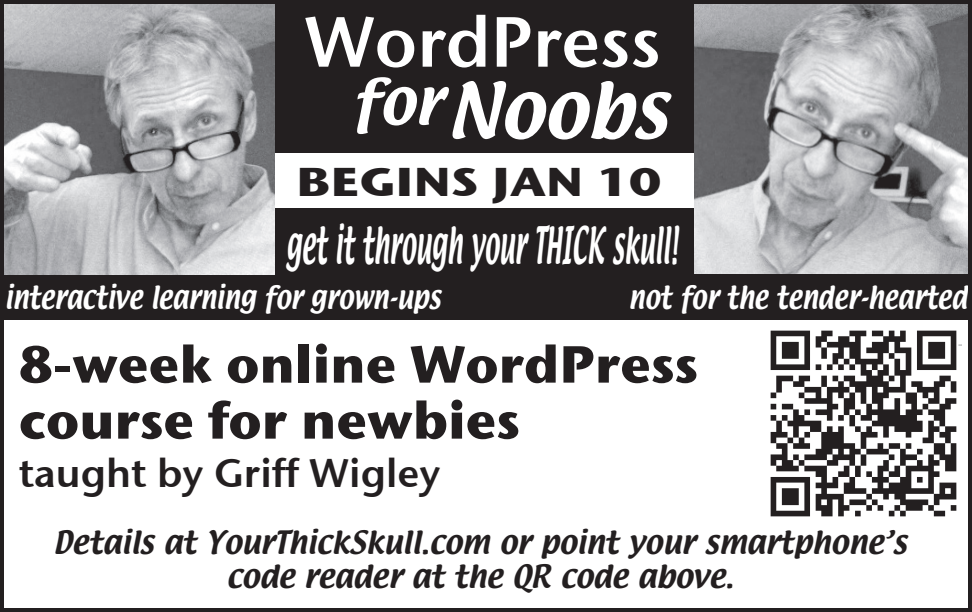
<style>
.page{position:relative;width:972px;height:612px;background:#fff}
.page>*{position:absolute;margin:0;border:0;box-sizing:border-box;transform-origin:0 0}
.t1{font:70.8px "Stone Sans Sem ITCTT Semi";color:#fff}
.t2{font:68.8px "Textile";color:#fff}
.t3{font:700 52px/56px "Stone Sans ITC";color:#231f20}
.t4{font:44.8px "Textile";color:#fff;scale:.52 1}
.t5{font:40px "Stone Sans Sem ITCTT Semi";color:#231f20}
.t6{font:700 40px "Stone Sans ITC";color:#231f20;scale:1.22 1}
.t7{font:28px/33.6px "Textile";color:#231f20;text-align:center}
.t8{font:28px "Textile";color:#fff;scale:.85 1}
</style>
<div class="page">
<div style="left:0;top:209px;width:972px;height:111px;background:#231f20"></div>
<div style="left:275px;top:0;width:423px;height:152px;background:#231f20"></div>
<img style="left:770px;top:330px;width:191px;height:187px">
<img style="left:5px;top:5px;width:270px;height:270px">
<img style="left:694px;top:5px;width:273px;height:269px">
<div style="left:0;top:0;width:972px;height:612px;border:4px solid #231f20"></div>
<h1 class="t1" style="left:305px;top:-17px;width:358px">WordPress</h1>
<h2 class="t2" style="left:351px;top:62px;width:318px"><sup>for</sup>Noobs</h2>
<h3 class="t6" style="left:296px;top:146px;width:301px">BEGINS JAN 10</h3>
<h3 class="t4" style="left:286px;top:214px;width:755px">get it through your THICK skull!</h3>
<p class="t8" style="left:4px;top:278px;width:515px">interactive learning for grown-ups</p>
<p class="t8" style="left:629px;top:278px;width:400px">not for the tender-hearted</p>
<h3 class="t3" style="left:19px;top:333px;width:681px">8-week online WordPress course for newbies</h3>
<h3 class="t5" style="left:19px;top:439px;width:423px">taught by Griff Wigley</h3>
<p class="t7" style="left:53px;top:527px;width:855px">Details at YourThickSkull.com or point your smartphone’s code reader at the QR code above.</p>
</div>
